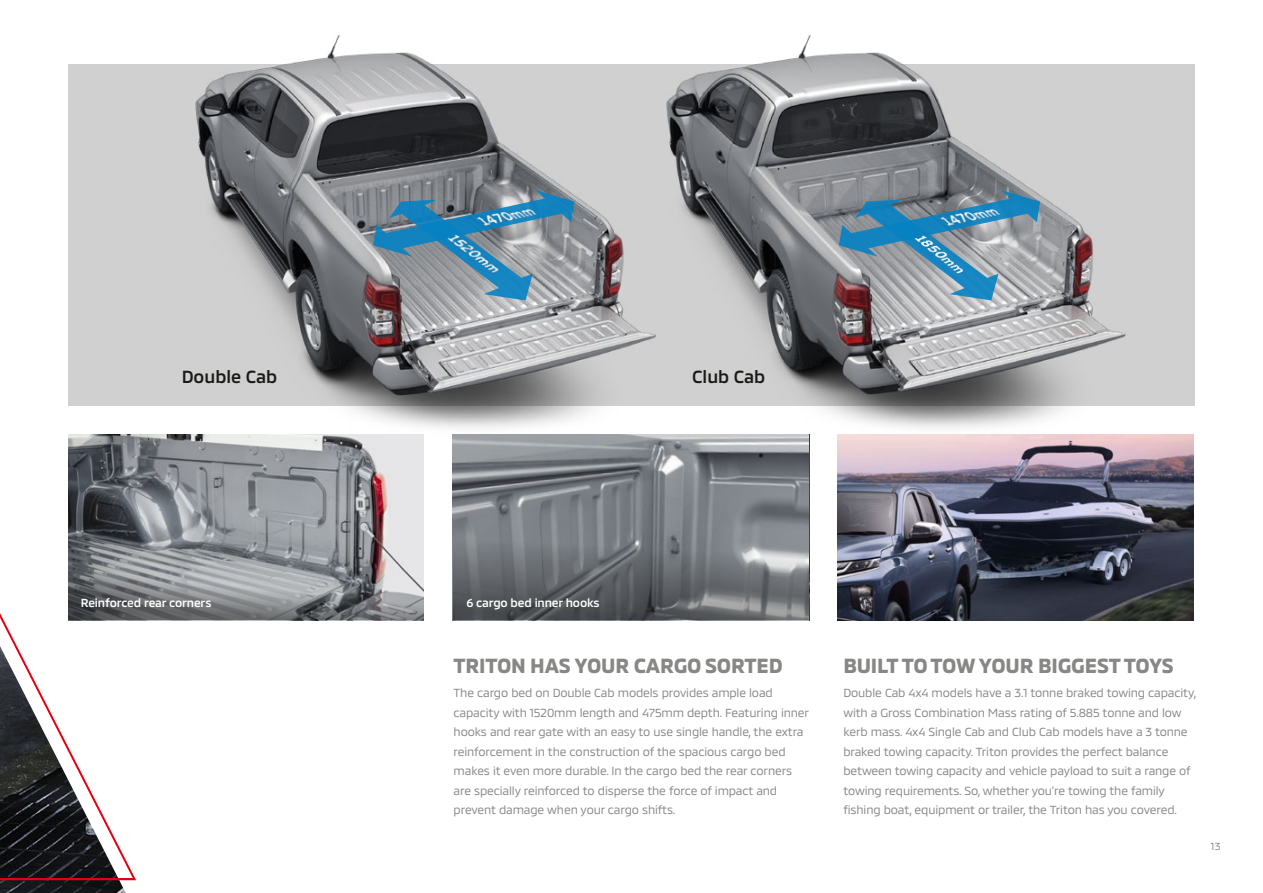
<style>
.page{position:relative;width:1263px;height:893px;background:#fff}
.page>*{position:absolute;margin:0;border:0;box-sizing:border-box;transform-origin:0 0}
.t1{font:700 21px "MMC";letter-spacing:-.01em;color:#878786}
.t2{font:500 18px "MMC";color:#1a1a18}
.t3{font:12px/19.5px "MMC";letter-spacing:-.01em;color:#878786}
.t4{font:500 12px "MMC";letter-spacing:-.01em;color:#fff}
.t5{font:10.5px "MMC";color:#878786}
</style>
<div class="page">
<div style="left:68px;top:64px;width:1126px;height:341px;background:#d0d0d0"></div>
<img style="left:665px;top:35px;width:471px;height:405px">
<img style="left:182px;top:35px;width:483px;height:405px">
<svg style="left:373px;top:190px;width:201px;height:110px;background:#7892a3"></svg>
<svg style="left:839px;top:190px;width:201px;height:110px;background:#7b96a7"></svg>
<img style="left:442px;top:193px;width:103px;height:42px">
<img style="left:906px;top:193px;width:102px;height:42px">
<img style="left:433px;top:229px;width:78px;height:58px">
<img style="left:906px;top:230px;width:99px;height:50px">
<img style="left:838px;top:435px;width:355px;height:185px">
<svg style="left:68px;top:435px;width:356px;height:185px;background:#9d9ea1"></svg>
<svg style="left:453px;top:435px;width:356px;height:185px;background:#787c80"></svg>
<img style="left:0;top:463px;width:219px;height:430px">
<h2 class="t2" style="left:182px;top:363px;width:97px">Double Cab</h2>
<h2 class="t2" style="left:692px;top:363px;width:75px">Club Cab</h2>
<p class="t4" style="left:81px;top:594px;width:132px">Reinforced rear corners</p>
<p class="t4" style="left:466px;top:594px;width:135px">6 cargo bed inner hooks</p>
<h1 class="t1" style="left:454px;top:649px;width:331px">TRITON HAS YOUR CARGO SORTED</h1>
<p class="t3" style="left:454px;top:682px;width:357px">The cargo bed on Double Cab models provides ample load capacity with 1520mm length and 475mm depth. Featuring inner hooks and rear gate with an easy to use single handle, the extra reinforcement in the construction of the spacious cargo bed makes it even more durable. In the cargo bed the rear corners are specially reinforced to disperse the force of impact and prevent damage when your cargo shifts.</p>
<h1 class="t1" style="left:843px;top:649px;width:332px">BUILT TO TOW YOUR BIGGEST TOYS</h1>
<p class="t3" style="left:843px;top:682px;width:354px">Double Cab 4x4 models have a 3.1 tonne braked towing capacity, with a Gross Combination Mass rating of 5.885 tonne and low kerb mass. 4x4 Single Cab and Club Cab models have a 3 tonne braked towing capacity. Triton provides the perfect balance between towing capacity and vehicle payload to suit a range of towing requirements. So, whether you’re towing the family fishing boat, equipment or trailer, the Triton has you covered.</p>
<p class="t5" style="left:1210px;top:838px;width:11px">13</p>
</div>
